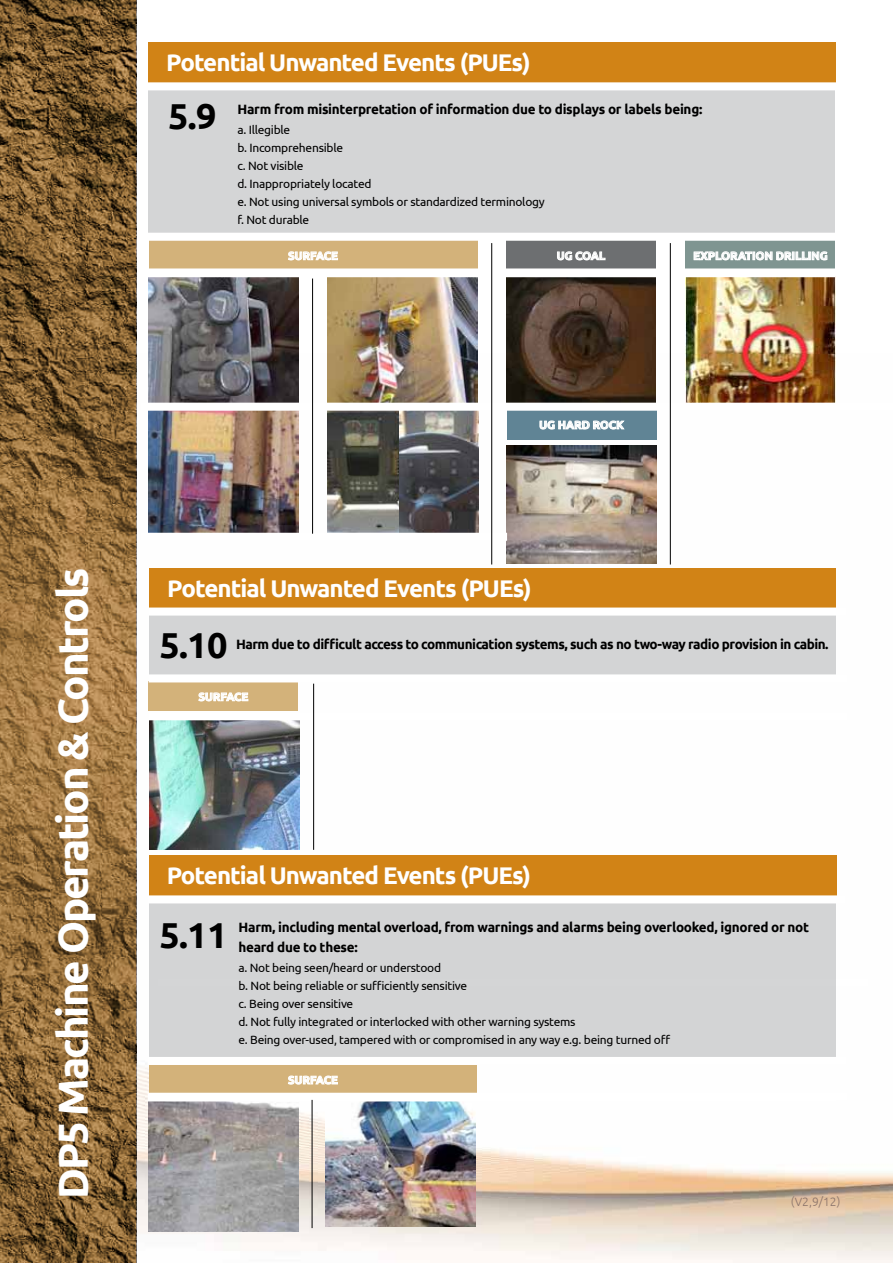
<style>
.page{position:relative;width:893px;height:1263px;background:#fff}
.page>*{position:absolute;margin:0;border:0;box-sizing:border-box;transform-origin:0 0}
.t1{font:700 42px "Ubuntu";letter-spacing:-.05em;color:#fff}
.t2{font:700 36px "Ubuntu";color:#000}
.t3{font:700 24.15px "Ubuntu";letter-spacing:-.04em;color:#fff}
.t4{font:700 13.5px/20.1px "Ubuntu";letter-spacing:-.02em;color:#000}
.t5{font:12px/18px "Ubuntu";letter-spacing:-.02em;color:#000}
.t6{font:300 12px "Ubuntu";color:#887169}
.t7{font:700 11.25px "Ubuntu";color:#fff}
</style>
<div class="page">
<img style="left:136px;top:353px;width:757px;height:910px">
<svg style="left:0;top:0;width:136px;height:1263px;background:#856336"></svg>
<img style="left:327px;top:411px;width:73px;height:122px">
<img style="left:400px;top:411px;width:78px;height:122px">
<div style="left:149px;top:240px;width:328px;height:30px;background:#d3b27a"></div>
<svg style="left:288px;top:251px;width:50px;height:10px"></svg>
<div style="left:506px;top:240px;width:150px;height:30px;background:#6d6f71"></div>
<svg style="left:557px;top:251px;width:49px;height:10px"></svg>
<div style="left:685px;top:240px;width:150px;height:30px;background:#7f9591"></div>
<svg style="left:693px;top:251px;width:135px;height:10px"></svg>
<div style="left:507px;top:410px;width:149px;height:29px;background:#608495"></div>
<svg style="left:539px;top:420px;width:86px;height:10px"></svg>
<div style="left:148px;top:268px;width:699px;height:8px;background:#fff"></div>
<img style="left:148px;top:277px;width:150px;height:126px">
<img style="left:506px;top:277px;width:150px;height:126px">
<img style="left:686px;top:277px;width:150px;height:126px">
<img style="left:507px;top:446px;width:149px;height:117px">
<img style="left:148px;top:411px;width:150px;height:122px">
<img style="left:327px;top:277px;width:150px;height:126px">
<div style="left:148px;top:86px;width:687px;height:148px;background:#d4d5d6"></div>
<div style="left:148px;top:43px;width:688px;height:44px;background:#d18316"></div>
<div style="left:140px;top:403px;width:753px;height:8px;background:#fff"></div>
<div style="left:147px;top:233px;width:699px;height:8px;background:#fff"></div>
<div style="left:147px;top:82px;width:698px;height:8px;background:#fff"></div>
<div style="left:140px;top:533px;width:367px;height:8px;background:#fff"></div>
<hr style="left:312px;top:279px;width:1px;height:255px;background:#000">
<img style="left:149px;top:720px;width:150px;height:130px">
<div style="left:149px;top:611px;width:687px;height:65px;background:#d3d4d5"></div>
<div style="left:149px;top:568px;width:687px;height:44px;background:#d18316"></div>
<div style="left:148px;top:607px;width:698px;height:9px;background:#fff"></div>
<div style="left:148px;top:681px;width:150px;height:30px;background:#d3b27a"></div>
<svg style="left:198px;top:692px;width:51px;height:10px"></svg>
<div style="left:149px;top:674px;width:699px;height:8px;background:#fff"></div>
<div style="left:149px;top:712px;width:699px;height:8px;background:#fff"></div>
<hr style="left:313px;top:684px;width:1px;height:166px;background:#000">
<hr style="left:491px;top:243px;width:1px;height:321px;background:#000">
<hr style="left:670px;top:243px;width:1px;height:321px;background:#000">
<div style="left:158px;top:978px;width:710px;height:8px;background:#fff"></div>
<div style="left:149px;top:1065px;width:328px;height:29px;background:#d3b27a"></div>
<svg style="left:288px;top:1075px;width:50px;height:10px"></svg>
<img style="left:149px;top:1101px;width:150px;height:130px">
<img style="left:326px;top:1101px;width:150px;height:126px">
<div style="left:149px;top:899px;width:686px;height:161px;background:#d3d4d5"></div>
<div style="left:149px;top:855px;width:687px;height:45px;background:#d18316"></div>
<div style="left:148px;top:1093px;width:688px;height:8px;background:#fff"></div>
<div style="left:148px;top:1057px;width:699px;height:8px;background:#fff"></div>
<div style="left:148px;top:895px;width:698px;height:8px;background:#fff"></div>
<hr style="left:312px;top:1100px;width:1px;height:128px;background:#000">
<h1 class="t1" style="left:47px;top:1199px;width:633px;rotate:-90deg">DP5 Machine Operation &amp; Controls</h1>
<h3 class="t3" style="left:166px;top:48px;width:366px">Potential Unwanted Events (PUEs)</h3>
<h2 class="t2" style="left:168px;top:94px;width:50px">5.9</h2>
<p class="t4" style="left:237px;top:99px;width:466px">Harm from misinterpretation of information due to displays or labels being:</p>
<p class="t5" style="left:237px;top:120px;width:309px">a. Illegible<br>b. Incomprehensible<br>c. Not visible<br>d. Inappropriately located<br>e. Not using universal symbols or standardized terminology f. Not durable</p>
<p class="t7" style="left:288px;top:249px;width:37px">SURFACE</p>
<p class="t7" style="left:557px;top:249px;width:43px">UG COAL</p>
<p class="t7" style="left:693px;top:249px;width:44px">EXPLORATI</p>
<p class="t7" style="left:756px;top:249px;width:36px">ON DRILLIN</p>
<p class="t7" style="left:820px;top:249px;width:9px">G</p>
<p class="t7" style="left:539px;top:418px;width:86px">UG HARD ROCK</p>
<h3 class="t3" style="left:167px;top:573px;width:366px">Potential Unwanted Events (PUEs)</h3>
<h2 class="t2" style="left:159px;top:623px;width:70px">5.10</h2>
<p class="t4" style="left:236px;top:634px;width:594px">Harm due to difficult access to communication systems, such as no two-way radio provision in cabin.</p>
<p class="t7" style="left:198px;top:690px;width:37px">SURFACE</p>
<h3 class="t3" style="left:167px;top:861px;width:366px">Potential Unwanted Events (PUEs)</h3>
<p class="t4" style="left:238px;top:917px;width:572px">Harm, including mental overload, from warnings and alarms being overlooked, ignored or not heard due to these:</p>
<p class="t5" style="left:238px;top:958px;width:433px">a. Not being seen/heard or understood<br>b. Not being reliable or sufficiently sensitive<br>c. Being over sensitive<br>d. Not fully integrated or interlocked with other warning systems<br>e. Being over-used, tampered with or compromised in any way e.g. being turned off</p>
<h2 class="t2" style="left:159px;top:913px;width:70px">5.11</h2>
<p class="t7" style="left:288px;top:1073px;width:37px">SURFACE</p>
<p class="t6" style="left:787px;top:1195px;width:51px">(v2,9/12)</p>
<p class="t6" style="left:791px;top:1195px;width:51px">(v2,9/12)</p>
</div>
